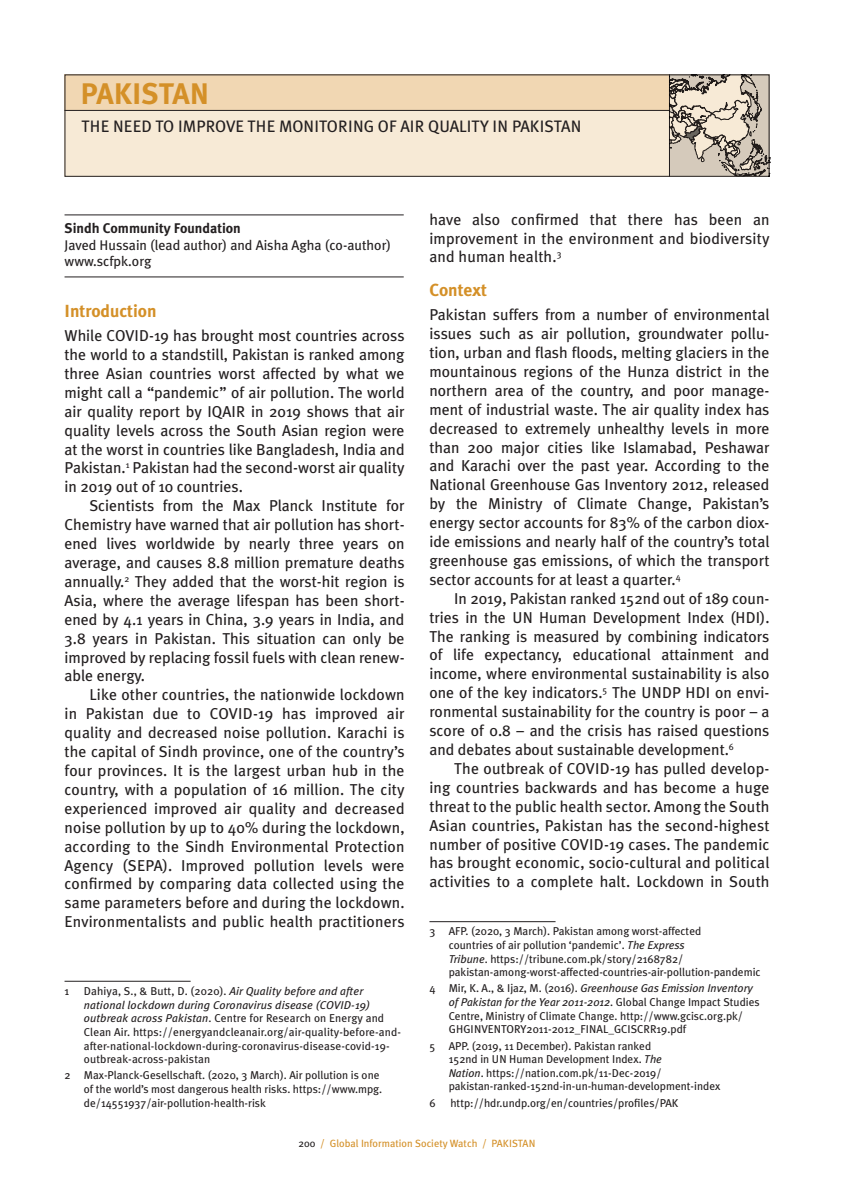
<style>
.page{position:relative;width:844px;height:1191px;background:#fff}
.page>*{position:absolute;margin:0;border:0;box-sizing:border-box;transform-origin:0 0}
.t1{font:700 29.75px "Meta Plus";color:#d49028}
.t2{font:700 17.5px "Meta Plus";color:#d49028}
.t3{font:16.62px "Meta Plus";color:#231f20}
.t4{font:15.75px/18.9px "Meta Plus";color:#231f20;text-align:justify}
.t5{font:14px/16.8px "Meta Plus";color:#231f20}
.t6{font:700 14px "Meta Plus";color:#231f20}
.t7{font:11.38px/13.7px "Meta Plus";color:#231f20}
.t8{font:10.5px "Meta Plus";color:#d49028}
.s1{font-style:italic}
.s2{color:#231f20}
</style>
<div class="page">
<hr style="left:64px;top:277px;width:339px;height:1px;background:#231f20">
<hr style="left:64px;top:215px;width:339px;height:1px;background:#231f20">
<hr style="left:64px;top:980px;width:126px;height:1px;background:#231f20">
<hr style="left:429px;top:921px;width:126px;height:1px;background:#231f20">
<div style="left:64px;top:74px;width:705px;height:103px;background:#f7ead6"></div>
<div style="left:64px;top:74px;width:605px;height:37px;background:#f1d7b3"></div>
<hr style="left:64px;top:110px;width:605px;height:1px;background:#231f20">
<div style="left:64px;top:74px;width:705px;height:103px;border:1px solid #231f20"></div>
<svg style="left:669px;top:74px;width:101px;height:102px"></svg>
<h1 class="t1" style="left:80px;top:76px;width:130px">PAKISTAN</h1>
<p class="t3" style="left:81px;top:117px;width:501px">THE NEED TO IMPROVE THE MONITORING OF AIR QUALITY IN PAKISTAN</p>
<p class="t6" style="left:64px;top:220px;width:178px">Sindh Community Foundation</p>
<p class="t5" style="left:64px;top:236px;width:328px">Javed Hussain (lead author) and Aisha Agha (co-author) www.scfpk.org</p>
<p class="t2" style="left:64px;top:301px;width:94px">Introduction</p>
<p class="t4" style="left:64px;top:326px;width:341px">While COVID-19 has brought most countries across the world to a standstill, Pakistan is ranked among three Asian countries worst affected by what we might call a “pandemic” of air pollution. The world air quality report by IQAIR in 2019 shows that air quality levels across the South Asian region were at the worst in countries like Bangladesh, India and Pakistan.<sup>1</sup> Pakistan had the second-worst air quality in 2019 out of 10 countries.</p>
<p class="t4" style="left:64px;top:496px;width:341px;text-indent:25px">Scientists from the Max Planck Institute for Chemistry have warned that air pollution has short&shy;ened lives worldwide by nearly three years on average, and causes 8.8 million premature deaths annually.<sup>2</sup> They added that the worst-hit region is Asia, where the average lifespan has been short&shy;ened by 4.1 years in China, 3.9 years in India, and 3.8 years in Pakistan. This situation can only be improved by replacing fossil fuels with clean renew&shy;able energy.</p>
<p class="t4" style="left:64px;top:685px;width:341px;text-indent:25px">Like other countries, the nationwide lockdown in Pakistan due to COVID-19 has improved air quality and decreased noise pollution. Karachi is the capital of Sindh province, one of the country’s four provinces. It is the largest urban hub in the country, with a population of 16 million. The city experienced improved air quality and decreased noise pollution by up to 40% during the lockdown, according to the Sindh Environmental Protection Agency (SEPA). Improved pollution levels were confirmed by comparing data collected using the same parameters before and during the lockdown.<br>Environmentalists and public health practitioners</p>
<p class="t7" style="left:64px;top:984px;width:6px">1</p>
<p class="t7" style="left:84px;top:984px;width:318px">Dahiya, S., &amp; Butt, D. (2020). <span class="s1">Air Quality before and after national lockdown during Coronavirus disease (COVID-19) outbreak across Pakistan</span>. Centre for Research on Energy and Clean Air. https://energyandcleanair.org/air-quality-before-and&shy;after-national-lockdown-during-coronavirus-disease-covid-19- outbreak-across-pakistan</p>
<p class="t7" style="left:84px;top:1068px;width:300px;text-indent:-19px">2 Max-Planck-Gesellschaft. (2020, 3 March). Air pollution is one of the world’s most dangerous health risks. https://www.mpg. de/14551937/air-pollution-health-risk</p>
<p class="t4" style="left:429px;top:209px;width:341px">have also confirmed that there has been an improvement in the environment and biodiversity and human health.<sup>3</sup></p>
<p class="t2" style="left:429px;top:280px;width:59px">Context</p>
<p class="t4" style="left:429px;top:305px;width:341px">Pakistan suffers from a number of environmental issues such as air pollution, groundwater pollu&shy;tion, urban and flash floods, melting glaciers in the mountainous regions of the Hunza district in the northern area of the country, and poor manage&shy;ment of industrial waste. The air quality index has decreased to extremely unhealthy levels in more than 200 major cities like Islamabad, Peshawar and Karachi over the past year. According to the National Greenhouse Gas Inventory 2012, released by the Ministry of Climate Change, Pakistan’s energy sector accounts for 83% of the carbon diox&shy;ide emissions and nearly half of the country’s total greenhouse gas emissions, of which the transport sector accounts for at least a quarter.<sup>4</sup></p>
<p class="t4" style="left:429px;top:588px;width:341px;text-indent:25px">In 2019, Pakistan ranked 152nd out of 189 coun&shy;tries in the UN Human Development Index (HDI).<br>The ranking is measured by combining indicators of life expectancy, educational attainment and income, where environmental sustainability is also one of the key indicators.<sup>5</sup> The UNDP HDI on envi&shy;ronmental sustainability for the country is poor – a score of 0.8 – and the crisis has raised questions and debates about sustainable development.<sup>6</sup></p>
<p class="t4" style="left:429px;top:759px;width:341px;text-indent:25px">The outbreak of COVID-19 has pulled develop&shy;ing countries backwards and has become a huge threat to the public health sector. Among the South Asian countries, Pakistan has the second-highest number of positive COVID-19 cases. The pandemic has brought economic, socio-cultural and political activities to a complete halt. Lockdown in South</p>
<p class="t7" style="left:448px;top:924px;width:313px;text-indent:-19px">3 AFP. (2020, 3 March). Pakistan among worst-affected<br>countries of air pollution ‘pandemic’. <span class="s1">The Express<br>Tribune</span>. https://tribune.com.pk/story/2168782/ pakistan-among-worst-affected-countries-air-pollution-pandemic</p>
<p class="t7" style="left:448px;top:981px;width:312px;text-indent:-19px">4 Mir, K. A., &amp; Ijaz, M. (2016). <span class="s1">Greenhouse Gas Emission Inventory of Pakistan for the Year 2011-2012</span>. Global Change Impact Studies Centre, Ministry of Climate Change. http://www.gcisc.org.pk/ GHGINVENTORY2011-2012_FINAL_GCISCRR19.pdf</p>
<p class="t7" style="left:448px;top:1038px;width:273px;text-indent:-19px">5 APP. (2019, 11 December). Pakistan ranked<br>152nd in UN Human Development Index. <span class="s1">The<br>Nation</span>. https://nation.com.pk/11-Dec-2019/ pakistan-ranked-152nd-in-un-human-development-index</p>
<p class="t7" style="left:429px;top:1095px;width:8px">6</p>
<p class="t7" style="left:450px;top:1095px;width:229px">http://hdr.undp.org/en/countries/profiles/PAK</p>
<p class="t8" style="left:298px;top:1137px;width:238px"><span class="s2">200</span> / Global Information Society Watch / PAKISTAN</p>
</div>
